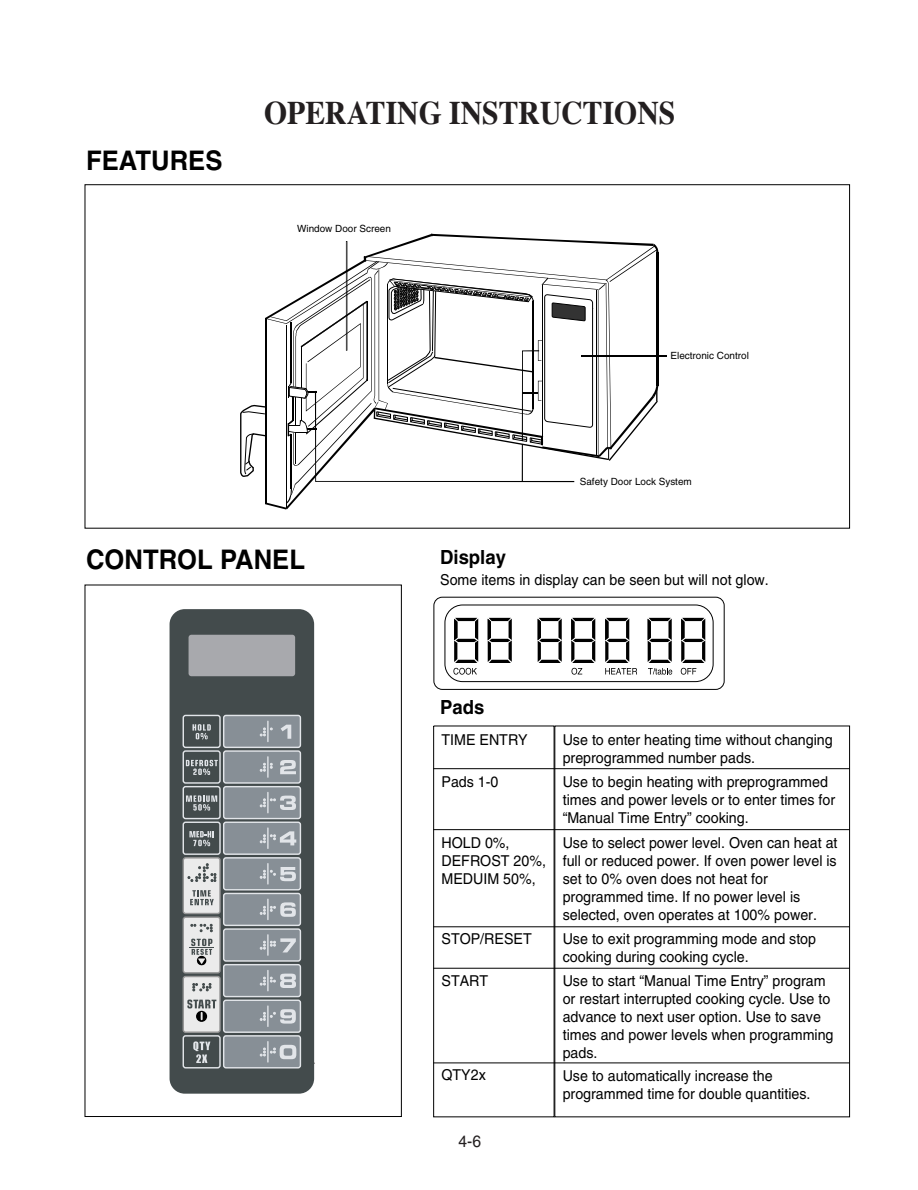
<style>
.page{position:relative;width:918px;height:1190px;background:#fff}
.page>*{position:absolute;margin:0;border:0;box-sizing:border-box;transform-origin:0 0}
.t1{font:700 33px "Times";color:#231f20;scale:.9 1}
.t2{font:700 27px "Helvetica";color:#000;scale:.95 1}
.t3{font:700 19.5px "Helvetica";color:#000;scale:.95 1}
.t4{font:16.5px "Helvetica";color:#231f20;scale:.95 1}
.t5{font:15px/18px "Helvetica";color:#000;scale:.95 1}
.t6{font:9.9px "Helvetica";color:#000}
</style>
<div class="page">
<div style="left:554px;top:725px;width:296px;height:392px;border:1px solid #000"></div>
<div style="left:433px;top:725px;width:121px;height:392px;border:1px solid #000"></div>
<div style="left:85px;top:584px;width:317px;height:533px;border:1px solid #000"></div>
<svg style="left:433px;top:596px;width:292px;height:94px"></svg>
<hr style="left:433px;top:768px;width:417px;height:1px;background:#000">
<hr style="left:433px;top:829px;width:417px;height:1px;background:#000">
<hr style="left:433px;top:926px;width:417px;height:1px;background:#000">
<hr style="left:433px;top:968px;width:417px;height:1px;background:#000">
<hr style="left:433px;top:1062px;width:417px;height:1px;background:#000">
<hr style="left:581px;top:355px;width:85px;height:1px;background:#000">
<svg style="left:240px;top:234px;width:419px;height:275px"></svg>
<svg style="left:314px;top:1061px;width:1px;height:16px"></svg>
<div style="left:170px;top:609px;width:144px;height:484px;background:#434b4c;border-radius:15px"></div>
<div style="left:189px;top:635px;width:106px;height:41px;background:#a8a9ad;border-radius:3px"></div>
<div style="left:183px;top:750px;width:38px;height:33px;border:1px solid #e2e5e9;border-radius:2px"></div>
<div style="left:183px;top:786px;width:38px;height:33px;border:1px solid #e2e5e9;border-radius:2px"></div>
<div style="left:183px;top:715px;width:38px;height:33px;border:1px solid #e2e5e9;border-radius:2px"></div>
<div style="left:183px;top:821px;width:38px;height:34px;border:1px solid #e2e5e9;border-radius:2px"></div>
<div style="left:183px;top:1035px;width:38px;height:33px;border:1px solid #e2e5e9;border-radius:2px"></div>
<div style="left:183px;top:916px;width:38px;height:57px;background:#ebebeb;border:1px solid #979797;border-radius:2px"></div>
<div style="left:183px;top:857px;width:38px;height:57px;background:#ebebeb;border:1px solid #979797;border-radius:2px"></div>
<div style="left:183px;top:976px;width:38px;height:57px;background:#ebebeb;border:1px solid #979797;border-radius:2px"></div>
<svg style="left:188px;top:863px;width:28px;height:18px"></svg>
<svg style="left:191px;top:924px;width:21px;height:8px"></svg>
<svg style="left:193px;top:983px;width:18px;height:8px"></svg>
<svg style="left:190px;top:890px;width:24px;height:15px"></svg>
<svg style="left:189px;top:938px;width:25px;height:28px"></svg>
<svg style="left:187px;top:999px;width:29px;height:23px"></svg>
<svg style="left:193px;top:1041px;width:17px;height:22px"></svg>
<svg style="left:193px;top:724px;width:18px;height:15px"></svg>
<svg style="left:186px;top:760px;width:32px;height:15px"></svg>
<svg style="left:186px;top:795px;width:31px;height:15px"></svg>
<svg style="left:189px;top:831px;width:25px;height:15px"></svg>
<div style="left:223px;top:750px;width:78px;height:33px;background:#878f96;border:1px solid #e2e5e9;border-radius:2px"></div>
<div style="left:223px;top:786px;width:78px;height:33px;background:#878f96;border:1px solid #e2e5e9;border-radius:2px"></div>
<div style="left:223px;top:715px;width:78px;height:33px;background:#878f96;border:1px solid #e2e5e9;border-radius:2px"></div>
<div style="left:223px;top:821px;width:78px;height:34px;background:#878f96;border:1px solid #e2e5e9;border-radius:2px"></div>
<div style="left:223px;top:857px;width:78px;height:33px;background:#878f96;border:1px solid #e2e5e9;border-radius:2px"></div>
<div style="left:223px;top:893px;width:78px;height:33px;background:#878f96;border:1px solid #e2e5e9;border-radius:2px"></div>
<div style="left:223px;top:928px;width:78px;height:33px;background:#878f96;border:1px solid #e2e5e9;border-radius:2px"></div>
<div style="left:223px;top:964px;width:78px;height:33px;background:#878f96;border:1px solid #e2e5e9;border-radius:2px"></div>
<div style="left:223px;top:999px;width:78px;height:34px;background:#878f96;border:1px solid #e2e5e9;border-radius:2px"></div>
<div style="left:223px;top:1035px;width:78px;height:33px;background:#878f96;border:1px solid #e2e5e9;border-radius:2px"></div>
<svg style="left:259px;top:763px;width:13px;height:8px"></svg>
<svg style="left:259px;top:728px;width:13px;height:8px"></svg>
<hr style="left:267px;top:970px;width:2px;height:21px;background:#e2e5e9">
<hr style="left:267px;top:935px;width:2px;height:20px;background:#e2e5e9">
<hr style="left:267px;top:899px;width:2px;height:20px;background:#e2e5e9">
<hr style="left:267px;top:863px;width:2px;height:21px;background:#e2e5e9">
<hr style="left:267px;top:828px;width:2px;height:20px;background:#e2e5e9">
<hr style="left:267px;top:792px;width:2px;height:21px;background:#e2e5e9">
<hr style="left:267px;top:757px;width:2px;height:20px;background:#e2e5e9">
<hr style="left:267px;top:1006px;width:2px;height:20px;background:#e2e5e9">
<hr style="left:267px;top:721px;width:2px;height:20px;background:#e2e5e9">
<hr style="left:267px;top:1041px;width:2px;height:21px;background:#e2e5e9">
<svg style="left:281px;top:724px;width:10px;height:15px"></svg>
<svg style="left:280px;top:760px;width:16px;height:14px"></svg>
<svg style="left:259px;top:795px;width:37px;height:15px"></svg>
<svg style="left:259px;top:831px;width:37px;height:14px"></svg>
<svg style="left:259px;top:867px;width:37px;height:14px"></svg>
<svg style="left:259px;top:902px;width:37px;height:15px"></svg>
<svg style="left:259px;top:938px;width:37px;height:14px"></svg>
<svg style="left:259px;top:973px;width:37px;height:15px"></svg>
<svg style="left:259px;top:1009px;width:37px;height:14px"></svg>
<svg style="left:259px;top:1045px;width:37px;height:14px"></svg>
<h2 class="t2" style="left:86px;top:151px;width:145px">FEATURES</h2>
<h1 class="t1" style="left:264px;top:101px;width:458px">OPERATING INSTRUCTIONS</h1>
<p class="t6" style="left:297px;top:225px;width:95px">Window Door Screen</p>
<p class="t6" style="left:671px;top:352px;width:80px">Electronic Control</p>
<p class="t6" style="left:580px;top:478px;width:114px">Safety Door Lock System</p>
<h2 class="t2" style="left:86px;top:550px;width:232px">CONTROL PANEL</h2>
<h3 class="t3" style="left:440px;top:550px;width:71px">Display</h3>
<p class="t5" style="left:440px;top:572px;width:347px">Some items in display can be seen but will not glow.</p>
<h3 class="t3" style="left:440px;top:700px;width:48px">Pads</h3>
<p class="t5" style="left:442px;top:732px;width:92px">TIME ENTRY</p>
<p class="t5" style="left:442px;top:774px;width:62px">Pads 1-0</p>
<p class="t5" style="left:442px;top:835px;width:112px">HOLD 0%,<br>DEFROST 20%,<br>MEDUIM 50%,</p>
<p class="t5" style="left:442px;top:931px;width:97px">STOP/RESET</p>
<p class="t5" style="left:442px;top:973px;width:51px">START</p>
<p class="t5" style="left:442px;top:1067px;width:48px">QTY2x</p>
<p class="t4" style="left:459px;top:1135px;width:25px">4-6</p>
<p class="t5" style="left:563px;top:732px;width:286px">Use to enter heating time without changing preprogrammed number pads.</p>
<p class="t5" style="left:563px;top:774px;width:288px">Use to begin heating with preprogrammed times and power levels or to enter times for “Manual Time Entry” cooking.</p>
<p class="t5" style="left:563px;top:835px;width:291px">Use to select power level. Oven can heat at full or reduced power. If oven power level is set to 0% oven does not heat for programmed time. If no power level is selected, oven operates at 100% power.</p>
<p class="t5" style="left:563px;top:931px;width:268px">Use to exit programming mode and stop cooking during cooking cycle.</p>
<p class="t5" style="left:563px;top:973px;width:278px">Use to start “Manual Time Entry” program</p>
<p class="t5" style="left:563px;top:991px;width:287px">or restart interrupted cooking cycle. Use to advance to next user option. Use to save times and power levels when programming pads.</p>
<p class="t5" style="left:563px;top:1068px;width:262px">Use to automatically increase the programmed time for double quantities.</p>
</div>
